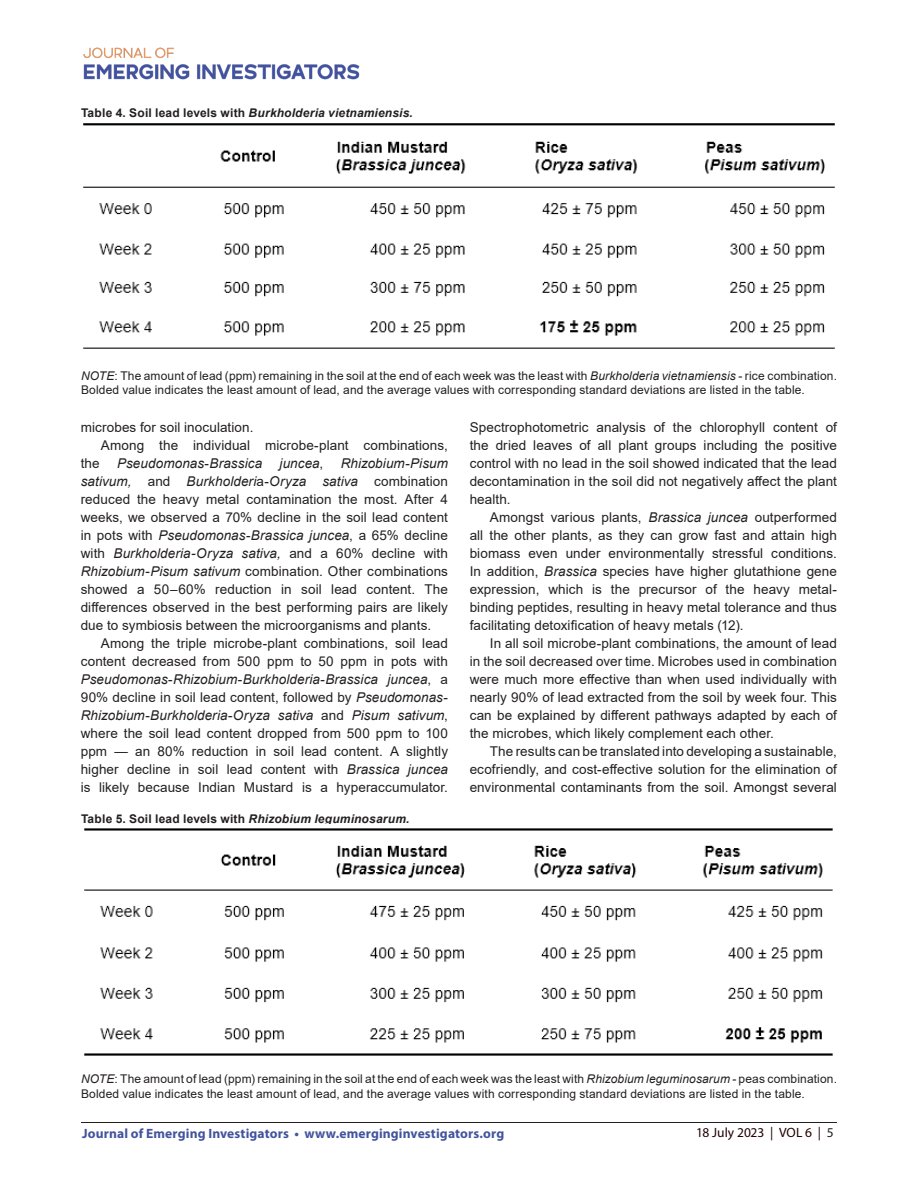
<style>
.page{position:relative;width:918px;height:1188px;background:#fff}
.page>*{position:absolute;margin:0;border:0;box-sizing:border-box;transform-origin:0 0}
.t1{font:13.5px/18px "Arial";letter-spacing:.005em;color:#231f20;text-align:justify}
.t2{font:700 13.5px "Myriad Pro";letter-spacing:.01em;color:#42549e}
.t3{font:italic 13.5px "Arial";letter-spacing:.01em;color:#231f20}
.t4{font:13.5px "Myriad Pro";color:#230000}
.t5{font:12px/14.4px "Arial";letter-spacing:.01em;color:#231f20}
.t6{font:italic 700 12px "Arial";letter-spacing:.015em;color:#231f20}
.t7{font:700 12px "Arial";letter-spacing:.02em;color:#231f20}
.s1{font-style:normal}
.s2{font-style:italic}
.s3{color:#231f20}
</style>
<div class="page">
<hr style="left:81px;top:1122px;width:756px;height:1px;background:#231f20">
<img style="left:83px;top:47px;width:277px;height:33px">
<img style="left:83px;top:123px;width:752px;height:226px">
<img style="left:84px;top:828px;width:749px;height:228px">
<p class="t6" style="left:81px;top:105px;width:333px"><span class="s1">Table 4. Soil lead levels with</span> Burkholderia vietnamiensis.</p>
<p class="t5" style="left:81px;top:368px;width:758px"><span class="s2">NOTE</span>: The amount of lead (ppm) remaining in the soil at the end of each week was the least with <span class="s2">Burkholderia vietnamiensis</span> - rice combination.<br>Bolded value indicates the least amount of lead, and the average values with corresponding standard deviations are listed in the table.</p>
<p class="t1" style="left:81px;top:418px;width:174px">microbes for soil inoculation.</p>
<p class="t1" style="left:101px;top:436px;width:349px">Among the individual microbe-plant combinations,</p>
<p class="t1" style="left:81px;top:454px;width:21px">the</p>
<p class="t3" style="left:117px;top:455px;width:147px">Pseudomonas<span class="s1">-</span>Brassica</p>
<p class="t3" style="left:280px;top:455px;width:45px">juncea<span class="s1">,</span></p>
<p class="t1" style="left:81px;top:454px;width:369px;text-indent:260px"><span class="s2">Rhizobium</span>-<span class="s2">Pisum sativum,</span> and <span class="s2">Burkholderi</span>a-<span class="s2">Oryza sativa</span> combination reduced the heavy metal contamination the most. After 4 weeks, we observed a 70% decline in the soil lead content in pots with <span class="s2">Pseudomonas</span>-<span class="s2">Brassica juncea</span>, a 65% decline with <span class="s2">Burkholderia-Oryza sativa,</span> and a 60% decline with <span class="s2">Rhizobium-Pisum sativum</span> combination. Other combinations showed a 50–60% reduction in soil lead content. The differences observed in the best performing pairs are likely due to symbiosis between the microorganisms and plants.</p>
<p class="t1" style="left:81px;top:634px;width:369px;text-indent:20px">Among the triple microbe-plant combinations, soil lead content decreased from 500 ppm to 50 ppm in pots with <span class="s2">Pseudomonas</span>-<span class="s2">Rhizobium</span>-<span class="s2">Burkholderia</span>-<span class="s2">Brassica juncea</span>, a 90% decline in soil lead content, followed by <span class="s2">Pseudomonas</span>-<span class="s2">Rhizobium</span>-<span class="s2">Burkholderia</span>-<span class="s2">Oryza sativa</span> and <span class="s2">Pisum sativum</span>, where the soil lead content dropped from 500 ppm to 100 ppm — an 80% reduction in soil lead content. A slightly higher decline in soil lead content with <span class="s2">Brassica juncea </span>is likely because Indian Mustard is a hyperaccumulator.</p>
<p class="t7" style="left:81px;top:810px;width:330px">Table 5. Soil lead levels with <span class="s2">Rhizobium leguminosarum.</span></p>
<p class="t1" style="left:470px;top:418px;width:369px">Spectrophotometric analysis of the chlorophyll content of the dried leaves of all plant groups including the positive control with no lead in the soil showed indicated that the lead decontamination in the soil did not negatively affect the plant health.</p>
<p class="t1" style="left:470px;top:508px;width:369px;text-indent:20px">Amongst various plants, <span class="s2">Brassica juncea</span> outperformed all the other plants, as they can grow fast and attain high biomass even under environmentally stressful conditions.<br>In addition, <span class="s2">Brassica</span> species have higher glutathione gene expression, which is the precursor of the heavy metal&shy;binding peptides, resulting in heavy metal tolerance and thus facilitating detoxification of heavy metals (12).</p>
<p class="t1" style="left:470px;top:634px;width:369px;text-indent:20px">In all soil microbe-plant combinations, the amount of lead in the soil decreased over time. Microbes used in combination were much more effective than when used individually with nearly 90% of lead extracted from the soil by week four. This can be explained by different pathways adapted by each of the microbes, which likely complement each other.</p>
<p class="t1" style="left:470px;top:742px;width:369px;text-indent:20px">The results can be translated into developing a sustainable, ecofriendly, and cost-effective solution for the elimination of environmental contaminants from the soil. Amongst several</p>
<p class="t5" style="left:81px;top:1072px;width:758px"><span class="s2">NOTE</span>: The amount of lead (ppm) remaining in the soil at the end of each week was the least with <span class="s2">Rhizobium leguminosarum</span> - peas combination.<br>Bolded value indicates the least amount of lead, and the average values with corresponding standard deviations are listed in the table.</p>
<p class="t2" style="left:82px;top:1125px;width:424px">Journal of Emerging Investigators • www.emerginginvestigators.org</p>
<p class="t4" style="left:696px;top:1125px;width:139px">18 July 2023 | VOL 6 | <span class="s3">5</span></p>
</div>
